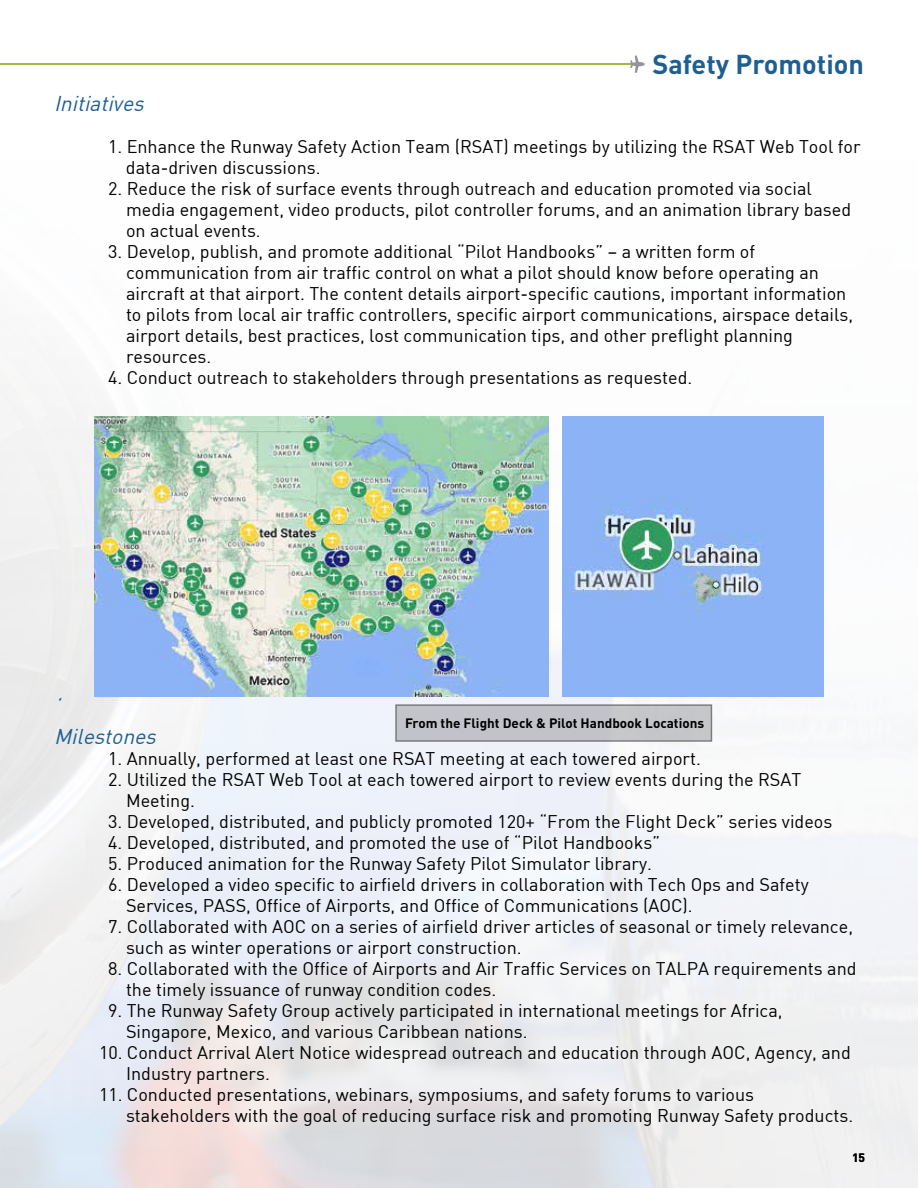
<style>
.page{position:relative;width:918px;height:1188px;background:#fff}
.page>*{position:absolute;margin:0;border:0;box-sizing:border-box;transform-origin:0 0}
.t1{font:700 27px "DIN";color:#1e5f93}
.t2{font:italic 21px "DIN";color:#1e5f93}
.t3{font:18px/21px "DIN";color:#000}
.t4{font:700 13.5px "DIN";color:#000}
.t5{font:700 12px "DIN";color:#000}
</style>
<div class="page">
<img style="left:0;top:55px;width:918px;height:1133px">
<svg style="left:395px;top:704px;width:317px;height:38px;background:#bdbec3"></svg>
<hr style="left:0;top:64px;width:632px;height:1px;background:#a1bb3c">
<svg style="left:630px;top:56px;width:15px;height:17px"></svg>
<img style="left:94px;top:416px;width:454px;height:281px">
<img style="left:562px;top:416px;width:262px;height:280px">
<h2 class="t1" style="left:652px;top:46px;width:213px">Safety Promotion</h2>
<h3 class="t2" style="left:54px;top:90px;width:97px">Initiatives</h3>
<p class="t3" style="left:126px;top:136px;width:736px;text-indent:-18px">1. Enhance the Runway Safety Action Team (RSAT) meetings by utilizing the RSAT Web Tool for data-driven discussions.</p>
<p class="t3" style="left:126px;top:178px;width:727px;text-indent:-18px">2. Reduce the risk of surface events through outreach and education promoted via social media engagement, video products, pilot controller forums, and an animation library based on actual events.</p>
<p class="t3" style="left:126px;top:241px;width:729px;text-indent:-18px">3. Develop, publish, and promote additional “Pilot Handbooks” – a written form of communication from air traffic control on what a pilot should know before operating an aircraft at that airport. The content details airport-specific cautions, important information to pilots from local air traffic controllers, specific airport communications, airspace details, airport details, best practices, lost communication tips, and other preflight planning resources.</p>
<p class="t3" style="left:108px;top:367px;width:586px">4. Conduct outreach to stakeholders through presentations as requested.</p>
<p class="t2" style="left:54px;top:693px;width:13px">‘</p>
<p class="t4" style="left:405px;top:714px;width:301px">From the Flight Deck &amp; Pilot Handbook Locations</p>
<h3 class="t2" style="left:54px;top:723px;width:109px">Milestones</h3>
<p class="t3" style="left:108px;top:748px;width:594px">1. Annually, performed at least one RSAT meeting at each towered airport.</p>
<p class="t3" style="left:126px;top:769px;width:677px;text-indent:-18px">2. Utilized the RSAT Web Tool at each towered airport to review events during the RSAT<br>Meeting.</p>
<p class="t3" style="left:108px;top:811px;width:726px">3. Developed, distributed, and publicly promoted 120+ “From the Flight Deck” series videos</p>
<p class="t3" style="left:108px;top:832px;width:554px">4. Developed, distributed, and promoted the use of “Pilot Handbooks”</p>
<p class="t3" style="left:108px;top:853px;width:545px">5. Produced animation for the Runway Safety Pilot Simulator library.</p>
<p class="t3" style="left:126px;top:874px;width:684px;text-indent:-18px">6. Developed a video specific to airfield drivers in collaboration with Tech Ops and Safety<br>Services, PASS, Office of Airports, and Office of Communications (AOC).</p>
<p class="t3" style="left:126px;top:916px;width:729px;text-indent:-18px">7. Collaborated with AOC on a series of airfield driver articles of seasonal or timely relevance, such as winter operations or airport construction.</p>
<p class="t3" style="left:126px;top:958px;width:732px;text-indent:-18px">8. Collaborated with the Office of Airports and Air Traffic Services on TALPA requirements and the timely issuance of runway condition codes.</p>
<p class="t3" style="left:126px;top:1000px;width:658px;text-indent:-18px">9. The Runway Safety Group actively participated in international meetings for Africa,<br>Singapore, Mexico, and various Caribbean nations.</p>
<p class="t3" style="left:126px;top:1042px;width:726px;text-indent:-27px">10. Conduct Arrival Alert Notice widespread outreach and education through AOC, Agency, and<br>Industry partners.</p>
<p class="t3" style="left:126px;top:1084px;width:729px;text-indent:-27px">11. Conducted presentations, webinars, symposiums, and safety forums to various stakeholders with the goal of reducing surface risk and promoting Runway Safety products.</p>
<p class="t5" style="left:852px;top:1150px;width:15px">15</p>
</div>
